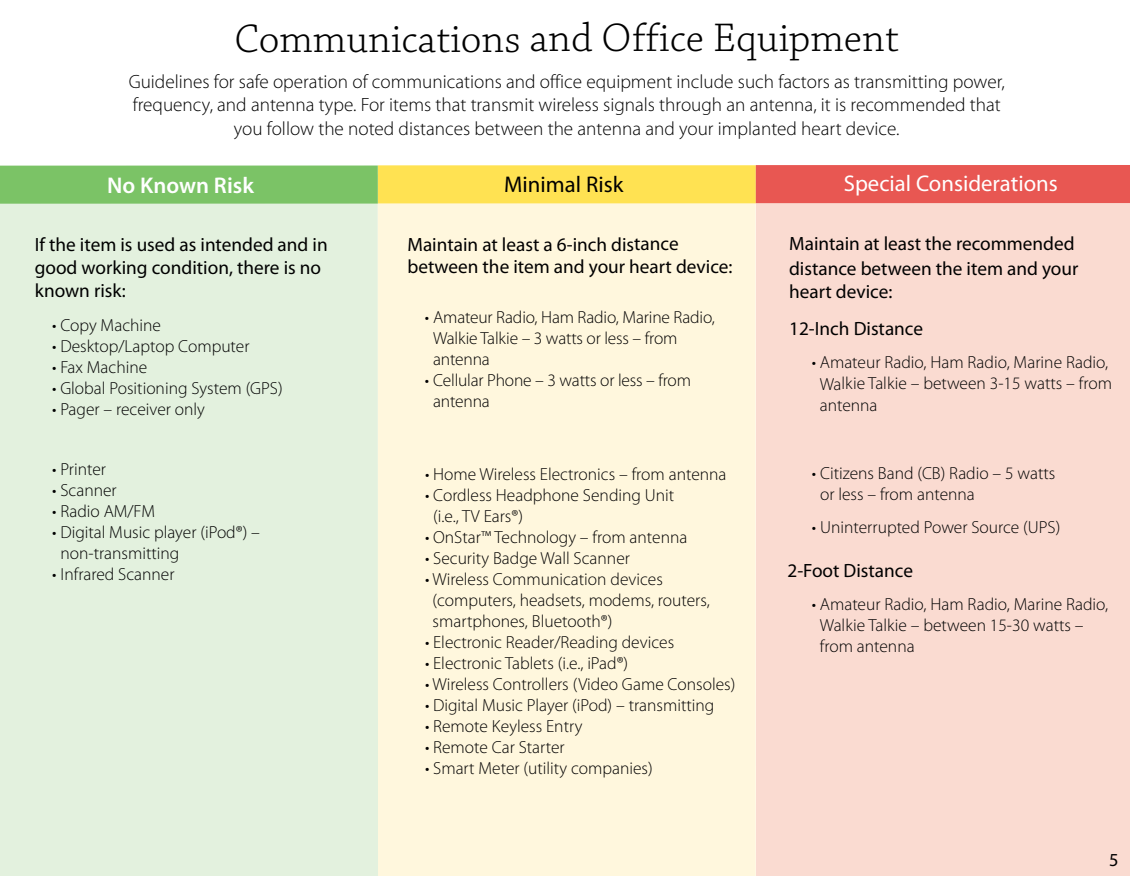
<style>
.page{position:relative;width:1130px;height:876px;background:#fff}
.page>*{position:absolute;margin:0;border:0;box-sizing:border-box;transform-origin:0 0}
.t1{font:300 42px "Chaparral Pro";color:#000}
.t2{font:22.75px "Myriad Pro";color:#fff}
.t3{font:600 22.75px "Myriad Pro";color:#fff}
.t4{font:22.75px "Myriad Pro";color:#000}
.t5{font:300 19.25px/23.6px "Myriad Pro";color:#000;text-align:center}
.t6{font:19.25px/22.8px "Myriad Pro";color:#000}
.t7{font:18.38px "Myriad Pro";color:#000}
.t8{font:300 17.5px/21px "Myriad Pro";color:#000}
</style>
<div class="page">
<div style="left:756px;top:181px;width:374px;height:695px;background:#fadbd1"></div>
<div style="left:0;top:174px;width:378px;height:702px;background:#e3f1de"></div>
<div style="left:378px;top:185px;width:378px;height:691px;background:#fff7dd"></div>
<div style="left:378px;top:165px;width:378px;height:38px;background:#ffe252"></div>
<div style="left:0;top:165px;width:378px;height:39px;background:#7bc366"></div>
<div style="left:756px;top:165px;width:374px;height:38px;background:#e85752"></div>
<h1 class="t1" style="left:234px;top:15px;width:666px">Communications and Office Equipment</h1>
<p class="t5" style="left:129px;top:69px;width:878px">Guidelines for safe operation of communications and office equipment include such factors as transmitting power, frequency, and antenna type. For items that transmit wireless signals through an antenna, it is recommended that you follow the noted distances between the antenna and your implanted heart device.</p>
<h2 class="t3" style="left:107px;top:171px;width:148px">No Known Risk</h2>
<h2 class="t4" style="left:504px;top:170px;width:121px">Minimal Risk</h2>
<h2 class="t2" style="left:844px;top:169px;width:216px">Special Considerations</h2>
<p class="t6" style="left:35px;top:233px;width:295px">If the item is used as intended and in good working condition, there is no known risk:</p>
<p class="t8" style="left:52px;top:314px;width:110px">• Copy Machine</p>
<p class="t8" style="left:52px;top:335px;width:199px">• Desktop/Laptop Computer</p>
<p class="t8" style="left:52px;top:356px;width:97px">• Fax Machine</p>
<p class="t8" style="left:52px;top:377px;width:232px">• Global Positioning System (GPS)</p>
<p class="t8" style="left:52px;top:398px;width:154px">• Pager – receiver only</p>
<p class="t8" style="left:52px;top:458px;width:55px">• Printer</p>
<p class="t8" style="left:52px;top:479px;width:66px">• Scanner</p>
<p class="t8" style="left:52px;top:500px;width:104px">• Radio AM/FM</p>
<p class="t8" style="left:60px;top:521px;width:201px;text-indent:-8px">• Digital Music player (iPod®) – non-transmitting</p>
<p class="t8" style="left:52px;top:563px;width:124px">• Infrared Scanner</p>
<p class="t6" style="left:407px;top:232px;width:327px">Maintain at least a 6-inch distance between the item and your heart device:</p>
<p class="t8" style="left:433px;top:306px;width:283px;text-indent:-8px">• Amateur Radio, Ham Radio, Marine Radio,<br>Walkie Talkie – 3 watts or less – from antenna</p>
<p class="t8" style="left:433px;top:369px;width:259px;text-indent:-8px">• Cellular Phone – 3 watts or less – from antenna</p>
<p class="t8" style="left:425px;top:463px;width:303px">• Home Wireless Electronics – from antenna</p>
<p class="t8" style="left:433px;top:484px;width:243px;text-indent:-8px">• Cordless Headphone Sending Unit (i.e., TV Ears®)</p>
<p class="t8" style="left:425px;top:526px;width:264px">• OnStar™ Technology – from antenna</p>
<p class="t8" style="left:425px;top:548px;width:206px">• Security Badge Wall Scanner</p>
<p class="t8" style="left:433px;top:568px;width:279px;text-indent:-8px">• Wireless Communication devices (computers, headsets, modems, routers, smartphones, Bluetooth®)</p>
<p class="t8" style="left:425px;top:631px;width:251px">• Electronic Reader/Reading devices</p>
<p class="t8" style="left:425px;top:653px;width:205px">• Electronic Tablets (i.e., iPad®)</p>
<p class="t8" style="left:425px;top:673px;width:312px">• Wireless Controllers (Video Game Consoles)</p>
<p class="t8" style="left:425px;top:694px;width:291px">• Digital Music Player (iPod) – transmitting</p>
<p class="t8" style="left:425px;top:716px;width:159px">• Remote Keyless Entry</p>
<p class="t8" style="left:425px;top:737px;width:141px">• Remote Car Starter</p>
<p class="t8" style="left:425px;top:757px;width:229px">• Smart Meter (utility companies)</p>
<p class="t6" style="left:789px;top:231px;width:291px;line-height:24.5px">Maintain at least the recommended distance between the item and your</p>
<p class="t6" style="left:789px;top:272px;width:135px;line-height:37.1px">heart device:<br>12-Inch Distance</p>
<p class="t8" style="left:820px;top:352px;width:294px;text-indent:-8px">• Amateur Radio, Ham Radio, Marine Radio,<br>Walkie Talkie – between 3-15 watts – from antenna</p>
<p class="t8" style="left:820px;top:462px;width:237px;text-indent:-8px">• Citizens Band (CB) Radio – 5 watts or less – from antenna</p>
<p class="t8" style="left:812px;top:517px;width:250px">• Uninterrupted Power Source (UPS)</p>
<p class="t6" style="left:787px;top:558px;width:127px">2-Foot Distance</p>
<p class="t8" style="left:820px;top:593px;width:290px;text-indent:-8px">• Amateur Radio, Ham Radio, Marine Radio,<br>Walkie Talkie – between 15-30 watts – from antenna</p>
<p class="t7" style="left:1109px;top:848px;width:11px">5</p>
</div>
